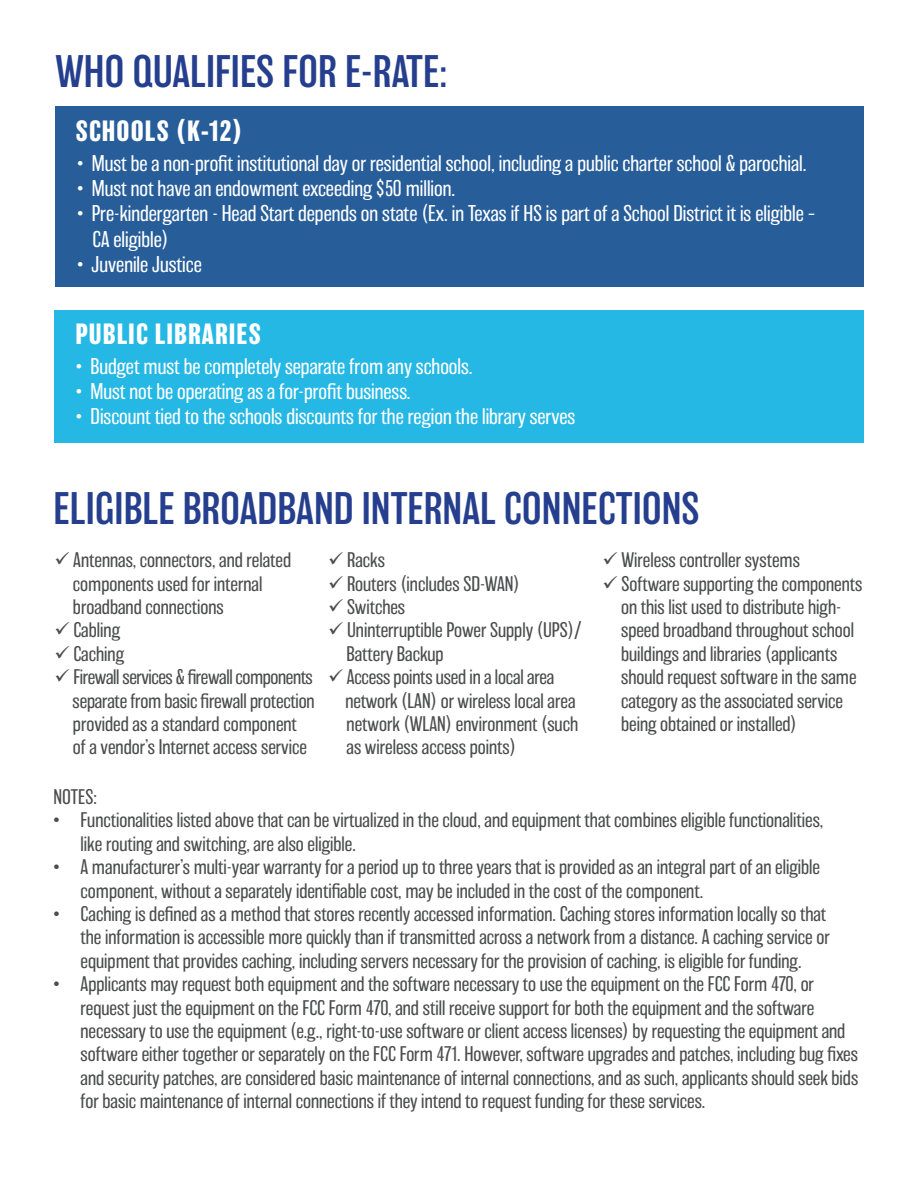
<style>
.page{position:relative;width:918px;height:1188px;background:#fff}
.page>*{position:absolute;margin:0;border:0;box-sizing:border-box;transform-origin:0 0}
.Text_Center{font:300 42px "Balboa";color:#253f8e}
.Text_Center-2{font:700 27px "Balboa";letter-spacing:.04em;color:#fff}
.Text_Center-3{font:200 21px/25.2px "Balboa";color:#fff}
.Text_Left{font:200 19.5px/23.4px "Balboa";color:#4b4c4d}
.Text_Left-2{font:200 19.5px/23.4px "Balboa";letter-spacing:-.02em;color:#4b4c4d;text-align:right}
.Text_Center-4{font:200 19.5px "Balboa";color:#4b4c4d}
.s1{font-weight:400;font-stretch:condensed}
</style>
<div class="page">
<div style="left:56px;top:106px;width:808px;height:181px;background:#275e9a"></div>
<div style="left:54px;top:310px;width:810px;height:132px;background:#26b8e5"></div>
<p class="Text_Center" style="left:56px;top:50px;width:393px">WHO QUALIFIES FOR E-RATE:</p>
<p class="Text_Center-2" style="left:75px;top:115px;width:169px">SCHOOLS (K-12)</p>
<p class="Text_Center-3" style="left:77px;top:151px;width:731px">• Must be a non-profit institutional day or residential school, including a public charter school &amp; parochial.</p>
<p class="Text_Center-3" style="left:77px;top:176px;width:380px">• Must not have an endowment exceeding $50 million.</p>
<p class="Text_Center-3" style="left:93px;top:201px;width:724px;text-indent:-16px">• Pre-kindergarten - Head Start depends on state (Ex. in Texas if HS is part of a School District it is eligible –<br>CA eligible)</p>
<p class="Text_Center-3" style="left:77px;top:252px;width:127px">• Juvenile Justice</p>
<p class="Text_Center-2" style="left:75px;top:318px;width:187px">PUBLIC LIBRARIES</p>
<p class="Text_Center-3" style="left:75px;top:354px;width:399px">• Budget must be completely separate from any schools.</p>
<p class="Text_Center-3" style="left:75px;top:379px;width:337px">• Must not be operating as a for-profit business.</p>
<p class="Text_Center-3" style="left:75px;top:404px;width:501px">• Discount tied to the schools discounts for the region the library serves</p>
<p class="Text_Center" style="left:54px;top:486px;width:648px">ELIGIBLE BROADBAND INTERNAL CONNECTIONS</p>
<p class="Text_Left" style="left:73px;top:549px;width:220px;text-indent:-19px">✓ Antennas, connectors, and related components used for internal broadband connections</p>
<p class="Text_Left" style="left:54px;top:619px;width:67px">✓ Cabling</p>
<p class="Text_Left" style="left:54px;top:642px;width:71px">✓ Caching</p>
<p class="Text_Left-2" style="left:54px;top:666px;width:262px">✓ Firewall services &amp; firewall components separate from basic firewall protection</p>
<p class="Text_Left" style="left:73px;top:712px;width:236px">provided as a standard component of a vendor’s Internet access service</p>
<p class="Text_Left" style="left:328px;top:549px;width:58px">✓ Racks</p>
<p class="Text_Left" style="left:328px;top:572px;width:193px">✓ Routers (includes SD-WAN)</p>
<p class="Text_Left" style="left:328px;top:595px;width:79px">✓ Switches</p>
<p class="Text_Left" style="left:347px;top:619px;width:237px;text-indent:-19px">✓ Uninterruptible Power Supply (UPS)/<br>Battery Backup</p>
<p class="Text_Left" style="left:346px;top:666px;width:234px;text-indent:-18px">✓ Access points used in a local area network (LAN) or wireless local area network (WLAN) environment (such as wireless access points)</p>
<p class="Text_Left" style="left:603px;top:549px;width:199px">✓ Wireless controller systems</p>
<p class="Text_Left" style="left:621px;top:572px;width:243px;text-indent:-19px">✓ Software supporting the components on this list used to distribute high&shy;speed broadband throughout school buildings and libraries (applicants should request software in the same category as the associated service being obtained or installed)</p>
<p class="Text_Center-4" style="left:54px;top:786px;width:45px">NOTES:</p>
<p class="Text_Left" style="left:81px;top:809px;width:744px;text-indent:-27px"><span class="s1">•</span> Functionalities listed above that can be virtualized in the cloud, and equipment that combines eligible functionalities, like routing and switching, are also eligible.</p>
<p class="Text_Left" style="left:81px;top:856px;width:741px;text-indent:-27px"><span class="s1">•</span> A manufacturer’s multi-year warranty for a period up to three years that is provided as an integral part of an eligible component, without a separately identifiable cost, may be included in the cost of the component.</p>
<p class="Text_Left" style="left:81px;top:902px;width:751px;text-indent:-27px"><span class="s1">•</span> Caching is defined as a method that stores recently accessed information. Caching stores information locally so that the information is accessible more quickly than if transmitted across a network from a distance. A caching service or equipment that provides caching, including servers necessary for the provision of caching, is eligible for funding.</p>
<p class="Text_Left" style="left:81px;top:973px;width:779px;text-indent:-27px"><span class="s1">•</span> Applicants may request both equipment and the software necessary to use the equipment on the FCC Form 470, or request just the equipment on the FCC Form 470, and still receive support for both the equipment and the software necessary to use the equipment (e.g., right-to-use software or client access licenses) by requesting the equipment and software either together or separately on the FCC Form 471. However, software upgrades and patches, including bug fixes and security patches, are considered basic maintenance of internal connections, and as such, applicants should seek bids for basic maintenance of internal connections if they intend to request funding for these services.</p>
</div>
